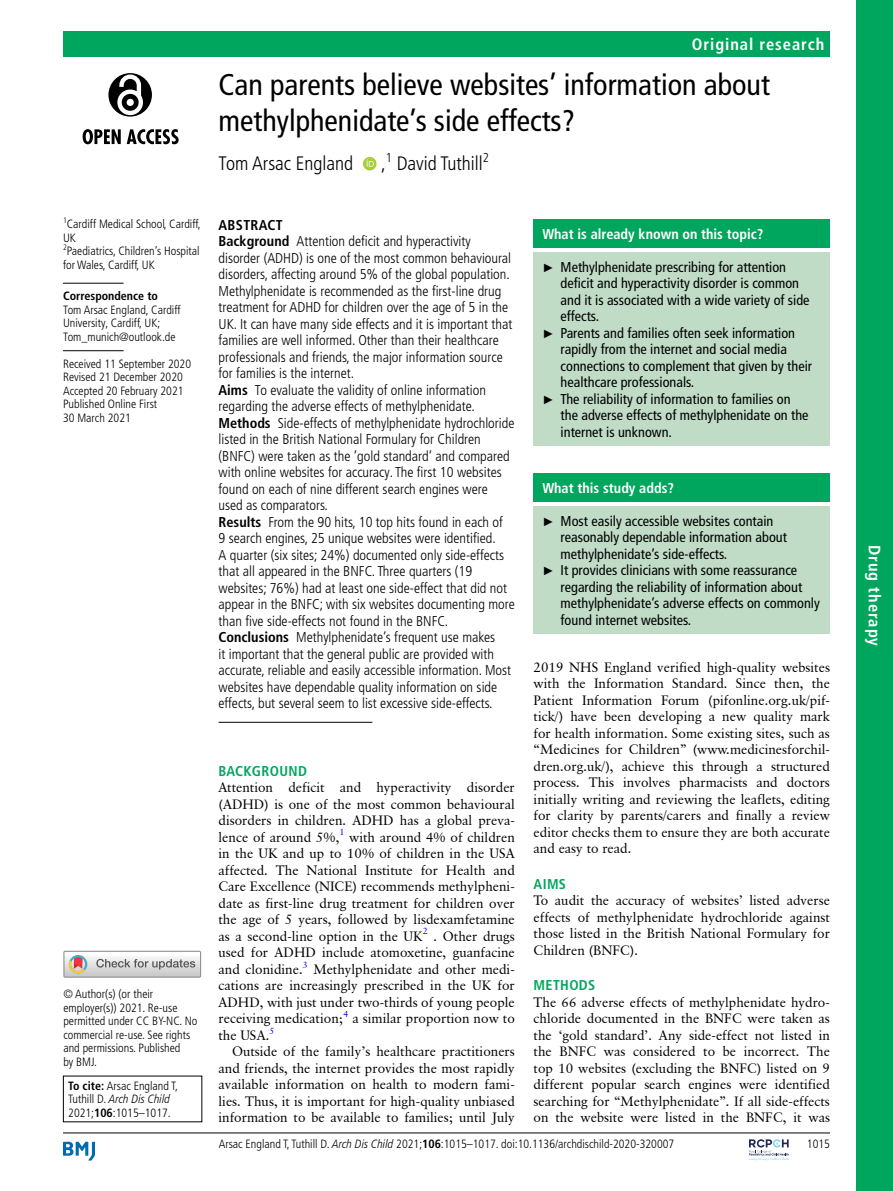
<style>
.page{position:relative;width:893px;height:1191px;background:#fff}
.page>*{position:absolute;margin:0;border:0;box-sizing:border-box;transform-origin:0 0}
.t1{font:condensed 30px/36px "Frutiger LT Pro";color:#000}
.t2{font:300 condensed 19.5px "Frutiger LT Pro";color:#000}
.t3{font:700 condensed 16.5px "Frutiger LT Pro";letter-spacing:.055em;color:#fff}
.t4{font:300 condensed 14.25px/16.5px "Frutiger LT Pro";color:#000}
.t5{font:condensed 14.25px "Frutiger LT Pro";color:#000}
.t6{font:700 condensed 14.25px "Frutiger LT Pro";color:#fff}
.t7{font:700 condensed 14.25px "Frutiger LT Pro";letter-spacing:.025em;color:#00a65d}
.t8{font:13.5px/16.5px "Classical Garamond BT";color:#000;text-align:justify}
.t9{font:300 condensed 12px/13.5px "Frutiger LT Pro";color:#000}
.t10{font:700 condensed 12px "Frutiger LT Pro";color:#000}
.s1{font-weight:700}
.s2{font-style:italic}
.s3{font-family:"Arial";font-stretch:normal;font-size:12px}
</style>
<div class="page">
<hr style="left:63px;top:1132px;width:767px;height:1px;background:#000">
<svg style="left:749px;top:1139px;width:40px;height:21px"></svg>
<svg style="left:63px;top:1141px;width:32px;height:19px"></svg>
<div style="left:857px;top:0;width:36px;height:1191px;background:#00a65d"></div>
<div style="left:63px;top:31px;width:767px;height:25px;background:#00a65d"></div>
<svg style="left:363px;top:157px;width:13px;height:13px"></svg>
<hr style="left:63px;top:283px;width:61px;height:1px;background:#000">
<hr style="left:63px;top:350px;width:61px;height:1px;background:#000">
<div style="left:63px;top:950px;width:138px;height:27px;border:1px solid #958f8f"></div>
<svg style="left:64px;top:951px;width:137px;height:26px"></svg>
<hr style="left:219px;top:722px;width:153px;height:1px;background:#000">
<div style="left:534px;top:219px;width:296px;height:29px;background:#00a65d"></div>
<div style="left:534px;top:252px;width:296px;height:193px;background:#c0dbc6"></div>
<div style="left:534px;top:473px;width:296px;height:29px;background:#00a65d"></div>
<div style="left:534px;top:506px;width:296px;height:128px;background:#c0dbc6"></div>
<div style="left:108px;top:73px;width:44px;height:44px;background:#000;border-radius:50%"></div>
<svg style="left:83px;top:129px;width:38px;height:15px"></svg>
<svg style="left:127px;top:129px;width:52px;height:15px"></svg>
<svg style="left:115px;top:73px;width:30px;height:44px"></svg>
<div style="left:127px;top:99px;width:7px;height:7px;background:#fff;border-radius:50%"></div>
<p class="t9" style="left:63px;top:217px;width:139px"><sup>1</sup>Cardiff Medical School, Cardiff,<br>UK<br><sup>2</sup>Paediatrics, Children’s Hospital for Wales, Cardiff, UK</p>
<p class="t10" style="left:63px;top:289px;width:97px">Correspondence to</p>
<p class="t9" style="left:63px;top:303px;width:119px">Tom Arsac England, Cardiff<br>University, Cardiff, UK;<br>Tom_munich@outlook.de</p>
<p class="t9" style="left:63px;top:357px;width:130px">Received 11 September 2020<br>Revised 21 December 2020<br>Accepted 20 February 2021<br>Published Online First<br>30 March 2021</p>
<p class="t9" style="left:63px;top:987px;width:136px">© Author(s) (or their employer(s)) 2021. Re-use permitted under CC BY-NC. No commercial re-use. See rights and permissions. Published<br>by BMJ.</p>
<p class="t9" style="left:68px;top:1079px;width:111px"><span class="s1">To cite:</span> Arsac England T,<br>Tuthill D. <span class="s2">Arch Dis Child<br></span>2021;<span class="s1">106</span>:1015–1017.</p>
<p class="t3" style="left:692px;top:34px;width:134px">Original research</p>
<h1 class="t1" style="left:219px;top:66px;width:553px">Can parents believe websites’ information about methylphenidate’s side effects?</h1>
<h2 class="t2" style="left:219px;top:152px;width:136px">Tom Arsac England</h2>
<h2 class="t2" style="left:381px;top:152px;width:109px">,<sup>1</sup> David Tuthill<sup>2</sup></h2>
<p class="t4" style="left:219px;top:217px;width:298px"><span class="s1">Abstract<br>Background</span> Attention deficit and hyperactivity disorder (ADHD) is one of the most common behavioural disorders, affecting around 5% of the global population.<br>Methylphenidate is recommended as the first-line drug treatment for ADHD for children over the age of 5 in the UK. It can have many side effects and it is important that families are well informed. Other than their healthcare professionals and friends, the major information source for families is the internet.<br><span class="s1">Aims</span> To evaluate the validity of online information regarding the adverse effects of methylphenidate.<br><span class="s1">Methods</span> Side-effects of methylphenidate hydrochloride listed in the British National Formulary for Children (BNFC) were taken as the ’gold standard’ and compared with online websites for accuracy. The first 10 websites found on each of nine different search engines were used as comparators.<br><span class="s1">Results</span> From the 90 hits, 10 top hits found in each of<br>9 search engines, 25 unique websites were identified.<br>A quarter (six sites; 24%) documented only side-effects that all appeared in the BNFC. Three quarters (19 websites; 76%) had at least one side-effect that did not appear in the BNFC; with six websites documenting more than five side-effects not found in the BNFC.<br><span class="s1">Conclusions</span> Methylphenidate’s frequent use makes<br>it important that the general public are provided with accurate, reliable and easily accessible information. Most websites have dependable quality information on side effects, but several seem to list excessive side-effects.</p>
<p class="t7" style="left:219px;top:762px;width:88px">Background</p>
<p class="t8" style="left:219px;top:779px;width:298px">Attention deficit and hyperactivity disorder (ADHD) is one of the most common behavioural disorders in children. ADHD has a global preva&shy;lence of around 5%,<sup>1</sup> with around 4% of children in the UK and up to 10% of children in the USA affected. The National Institute for Health and Care Excellence (NICE) recommends methylpheni&shy;date as first-line drug treatment for children over the age of 5 years, followed by lisdexamfetamine as a second-line option in the UK<sup>2</sup> . Other drugs used for ADHD include atomoxetine, guanfacine and clonidine.<sup>3</sup> Methylphenidate and other medi&shy;cations are increasingly prescribed in the UK for ADHD, with just under two-thirds of young people receiving medication;<sup>4</sup> a similar proportion now to the USA.<sup>5</sup></p>
<p class="t8" style="left:219px;top:1043px;width:298px;text-indent:14px">Outside of the family’s healthcare practitioners and friends, the internet provides the most rapidly available information on health to modern fami&shy;lies. Thus, it is important for high-quality unbiased information to be available to families; until July</p>
<p class="t6" style="left:543px;top:225px;width:222px">What is already known on this topic?</p>
<p class="t5" style="left:543px;top:258px;width:245px"><span class="s3">►</span> Methylphenidate prescribing for attention</p>
<p class="t5" style="left:561px;top:275px;width:240px">deficit and hyperactivity disorder is common</p>
<p class="t5" style="left:561px;top:291px;width:250px">and it is associated with a wide variety of side</p>
<p class="t5" style="left:561px;top:308px;width:40px">effects.</p>
<p class="t5" style="left:543px;top:324px;width:254px"><span class="s3">►</span> Parents and families often seek information</p>
<p class="t5" style="left:561px;top:341px;width:228px">rapidly from the internet and social media</p>
<p class="t5" style="left:561px;top:357px;width:253px">connections to complement that given by their</p>
<p class="t5" style="left:561px;top:374px;width:135px">healthcare professionals.</p>
<p class="t5" style="left:543px;top:390px;width:250px"><span class="s3">►</span> The reliability of information to families on</p>
<p class="t5" style="left:561px;top:407px;width:249px">the adverse effects of methylphenidate on the</p>
<p class="t5" style="left:561px;top:423px;width:113px">internet is unknown.</p>
<p class="t6" style="left:543px;top:479px;width:133px">What this study adds?</p>
<p class="t5" style="left:543px;top:512px;width:232px"><span class="s3">►</span> Most easily accessible websites contain</p>
<p class="t5" style="left:561px;top:529px;width:228px">reasonably dependable information about</p>
<p class="t5" style="left:561px;top:545px;width:168px">methylphenidate’s side-effects.</p>
<p class="t5" style="left:543px;top:562px;width:256px"><span class="s3">►</span> It provides clinicians with some reassurance</p>
<p class="t5" style="left:561px;top:578px;width:243px">regarding the reliability of information about</p>
<p class="t5" style="left:561px;top:595px;width:261px">methylphenidate’s adverse effects on commonly</p>
<p class="t5" style="left:561px;top:611px;width:132px">found internet websites.</p>
<p class="t8" style="left:534px;top:659px;width:298px">2019 NHS England verified high-quality websites with the Information Standard. Since then, the Patient Information Forum (pifonline.org.uk/pif&shy;tick/) have been developing a new quality mark for health information. Some existing sites, such as “Medicines for Children” (www.medicinesforchil&shy;dren.org.uk/), achieve this through a structured process. This involves pharmacists and doctors initially writing and reviewing the leaflets, editing for clarity by parents/carers and finally a review editor checks them to ensure they are both accurate and easy to read.</p>
<p class="t7" style="left:534px;top:875px;width:34px">Aims</p>
<p class="t8" style="left:534px;top:892px;width:298px">To audit the accuracy of websites’ listed adverse effects of methylphenidate hydrochloride against those listed in the British National Formulary for Children (BNFC).</p>
<p class="t7" style="left:534px;top:976px;width:63px">Methods</p>
<p class="t8" style="left:534px;top:993px;width:298px">The 66 adverse effects of methylphenidate hydro&shy;chloride documented in the BNFC were taken as the ‘gold standard’. Any side-effect not listed in the BNFC was considered to be incorrect. The top 10 websites (excluding the BNFC) listed on 9 different popular search engines were identified searching for “Methylphenidate”. If all side-effects on the website were listed in the BNFC, it was</p>
<p class="t9" style="left:219px;top:1136px;width:457px">Arsac England T, Tuthill D. <span class="s2">Arch Dis Child</span> 2021;<span class="s1">106</span>:1015–1017. doi:10.1136/archdischild-2020-320007</p>
<p class="t9" style="left:807px;top:1136px;width:25px">1015</p>
<p class="t3" style="left:884px;top:545px;width:103px;rotate:90deg">Drug therapy</p>
</div>
